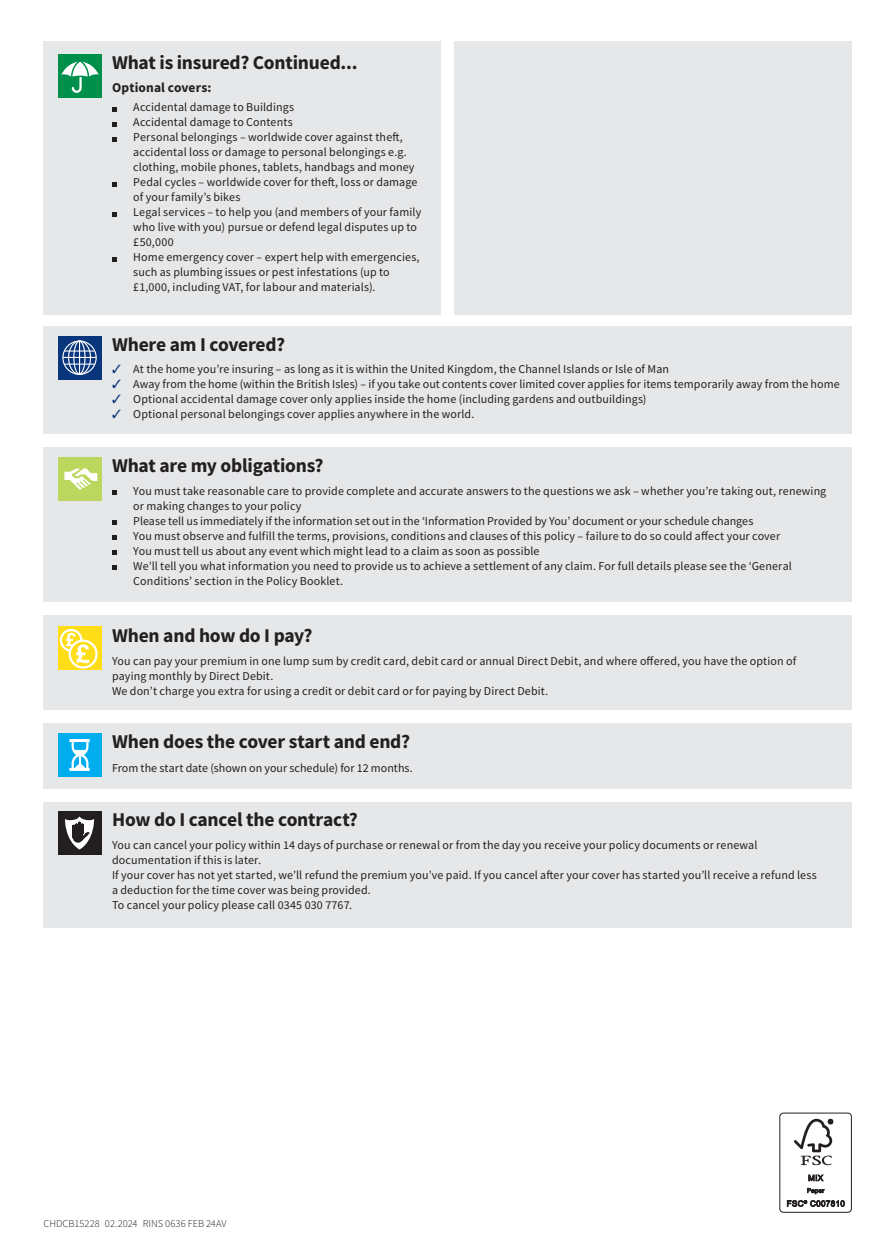
<style>
.page{position:relative;width:893px;height:1259px;background:#fff}
.page>*{position:absolute;margin:0;border:0;box-sizing:border-box;transform-origin:0 0}
.t1{font:700 19.5px "Source Sans Pro";letter-spacing:-.01em;color:#231f20}
.t2{font:700 13.5px "Source Sans Pro";letter-spacing:.01em;color:#231f20}
.t3{font:12px/15px "Source Sans Pro";letter-spacing:.01em;color:#231f20}
.t4{font:300 10.5px "Source Sans Pro";letter-spacing:.005em;color:#231f20}
.s1{color:#08357c}
</style>
<div class="page">
<div style="left:43px;top:326px;width:808px;height:108px;background:#e6e7e9"></div>
<svg style="left:58px;top:336px;width:43px;height:43px;background:#1f4888"></svg>
<div style="left:62px;top:341px;width:35px;height:34px;border:1px solid #fff;border-radius:50%"></div>
<div style="left:68px;top:341px;width:23px;height:34px;border:1px solid #fff;border-radius:50%"></div>
<div style="left:73px;top:341px;width:13px;height:34px;border:1px solid #fff;border-radius:50%"></div>
<hr style="left:79px;top:341px;width:1px;height:33px;background:#fff">
<hr style="left:63px;top:357px;width:33px;height:1px;background:#fff">
<hr style="left:64px;top:350px;width:31px;height:2px;background:#fff">
<hr style="left:64px;top:364px;width:31px;height:1px;background:#fff">
<div style="left:43px;top:448px;width:808px;height:154px;background:#e6e7e9"></div>
<div style="left:58px;top:458px;width:43px;height:43px;background:#bbd75e"></div>
<svg style="left:64px;top:468px;width:33px;height:22px"></svg>
<svg style="left:112px;top:490px;width:5px;height:5px"></svg>
<svg style="left:112px;top:520px;width:5px;height:5px"></svg>
<svg style="left:112px;top:535px;width:5px;height:5px"></svg>
<svg style="left:112px;top:550px;width:5px;height:5px"></svg>
<svg style="left:112px;top:565px;width:5px;height:5px"></svg>
<div style="left:43px;top:615px;width:808px;height:95px;background:#e6e7e9"></div>
<div style="left:58px;top:627px;width:43px;height:43px;background:#ffdd17"></div>
<svg style="left:61px;top:630px;width:20px;height:20px"></svg>
<div style="left:60px;top:629px;width:22px;height:23px;border:2px solid #fff;border-radius:50%"></div>
<svg style="left:70px;top:641px;width:27px;height:26px"></svg>
<div style="left:69px;top:640px;width:29px;height:29px;border:2px solid #fff;border-radius:50%"></div>
<svg style="left:66px;top:633px;width:24px;height:30px"></svg>
<div style="left:43px;top:723px;width:808px;height:66px;background:#e6e7e9"></div>
<div style="left:58px;top:733px;width:43px;height:44px;background:#00aeef"></div>
<hr style="left:69px;top:739px;width:21px;height:3px;background:#fff">
<hr style="left:69px;top:768px;width:21px;height:3px;background:#fff">
<svg style="left:70px;top:739px;width:20px;height:32px"></svg>
<div style="left:43px;top:802px;width:808px;height:126px;background:#e6e7e9"></div>
<div style="left:58px;top:811px;width:43px;height:44px;background:#231f20"></div>
<svg style="left:65px;top:816px;width:30px;height:34px"></svg>
<div style="left:779px;top:1113px;width:72px;height:100px;border:1px solid #231f20;border-radius:4px"></div>
<svg style="left:794px;top:1119px;width:39px;height:46px"></svg>
<svg style="left:808px;top:1174px;width:15px;height:7px"></svg>
<svg style="left:807px;top:1188px;width:17px;height:6px"></svg>
<svg style="left:787px;top:1200px;width:57px;height:7px"></svg>
<div style="left:454px;top:41px;width:397px;height:273px;background:#e6e7e9"></div>
<div style="left:43px;top:41px;width:398px;height:273px;background:#e6e7e9"></div>
<div style="left:58px;top:55px;width:44px;height:43px;background:#00904c"></div>
<svg style="left:61px;top:61px;width:38px;height:32px"></svg>
<svg style="left:112px;top:107px;width:5px;height:4px"></svg>
<svg style="left:112px;top:122px;width:5px;height:4px"></svg>
<svg style="left:112px;top:137px;width:5px;height:4px"></svg>
<svg style="left:112px;top:182px;width:5px;height:4px"></svg>
<svg style="left:112px;top:212px;width:5px;height:4px"></svg>
<svg style="left:112px;top:257px;width:5px;height:4px"></svg>
<h1 class="t1" style="left:112px;top:50px;width:247px">What is insured? Continued...</h1>
<p class="t2" style="left:112px;top:79px;width:101px">Optional covers:</p>
<p class="t3" style="left:133px;top:100px;width:289px">Accidental damage to Buildings<br>Accidental damage to Contents<br>Personal belongings – worldwide cover against theft, accidental loss or damage to personal belongings e.g. clothing, mobile phones, tablets, handbags and money Pedal cycles – worldwide cover for theft, loss or damage of your family’s bikes<br>Legal services – to help you (and members of your family who live with you) pursue or defend legal disputes up to £50,000<br>Home emergency cover – expert help with emergencies, such as plumbing issues or pest infestations (up to £1,000, including VAT, for labour and materials).</p>
<h1 class="t1" style="left:112px;top:331px;width:175px">Where am I covered?</h1>
<p class="t3" style="left:112px;top:361px;width:558px"><span class="s1">✓</span> At the home you’re insuring – as long as it is within the United Kingdom, the Channel Islands or Isle of Man</p>
<p class="t3" style="left:112px;top:376px;width:729px"><span class="s1">✓</span> Away from the home (within the British Isles) – if you take out contents cover limited cover applies for items temporarily away from the home</p>
<p class="t3" style="left:112px;top:391px;width:536px"><span class="s1">✓</span> Optional accidental damage cover only applies inside the home (including gardens and outbuildings)</p>
<p class="t3" style="left:112px;top:406px;width:364px"><span class="s1">✓</span> Optional personal belongings cover applies anywhere in the world.</p>
<h1 class="t1" style="left:112px;top:453px;width:213px">What are my obligations?</h1>
<p class="t3" style="left:133px;top:483px;width:694px">You must take reasonable care to provide complete and accurate answers to the questions we ask – whether you’re taking out, renewing or making changes to your policy<br>Please tell us immediately if the information set out in the ‘Information Provided by You’ document or your schedule changes<br>You must observe and fulfill the terms, provisions, conditions and clauses of this policy – failure to do so could affect your cover<br>You must tell us about any event which might lead to a claim as soon as possible<br>We’ll tell you what information you need to provide us to achieve a settlement of any claim. For full details please see the ‘General Conditions’ section in the Policy Booklet.</p>
<h1 class="t1" style="left:112px;top:622px;width:202px">When and how do I pay?</h1>
<p class="t3" style="left:112px;top:653px;width:685px">You can pay your premium in one lump sum by credit card, debit card or annual Direct Debit, and where offered, you have the option of paying monthly by Direct Debit.<br>We don’t charge you extra for using a credit or debit card or for paying by Direct Debit.</p>
<h1 class="t1" style="left:112px;top:728px;width:299px">When does the cover start and end?</h1>
<p class="t3" style="left:112px;top:760px;width:302px">From the start date (shown on your schedule) for 12 months.</p>
<h1 class="t1" style="left:112px;top:806px;width:247px">How do I cancel the contract?</h1>
<p class="t3" style="left:112px;top:838px;width:706px">You can cancel your policy within 14 days of purchase or renewal or from the day you receive your policy documents or renewal documentation if this is later.<br>If your cover has not yet started, we’ll refund the premium you’ve paid. If you cancel after your cover has started you’ll receive a refund less a deduction for the time cover was being provided.<br>To cancel your policy please call 0345 030 7767.</p>
<p class="t4" style="left:43px;top:1217px;width:185px">CHDCB15228 02.2024 RINS 0636 FEB 24AV</p>
</div>
